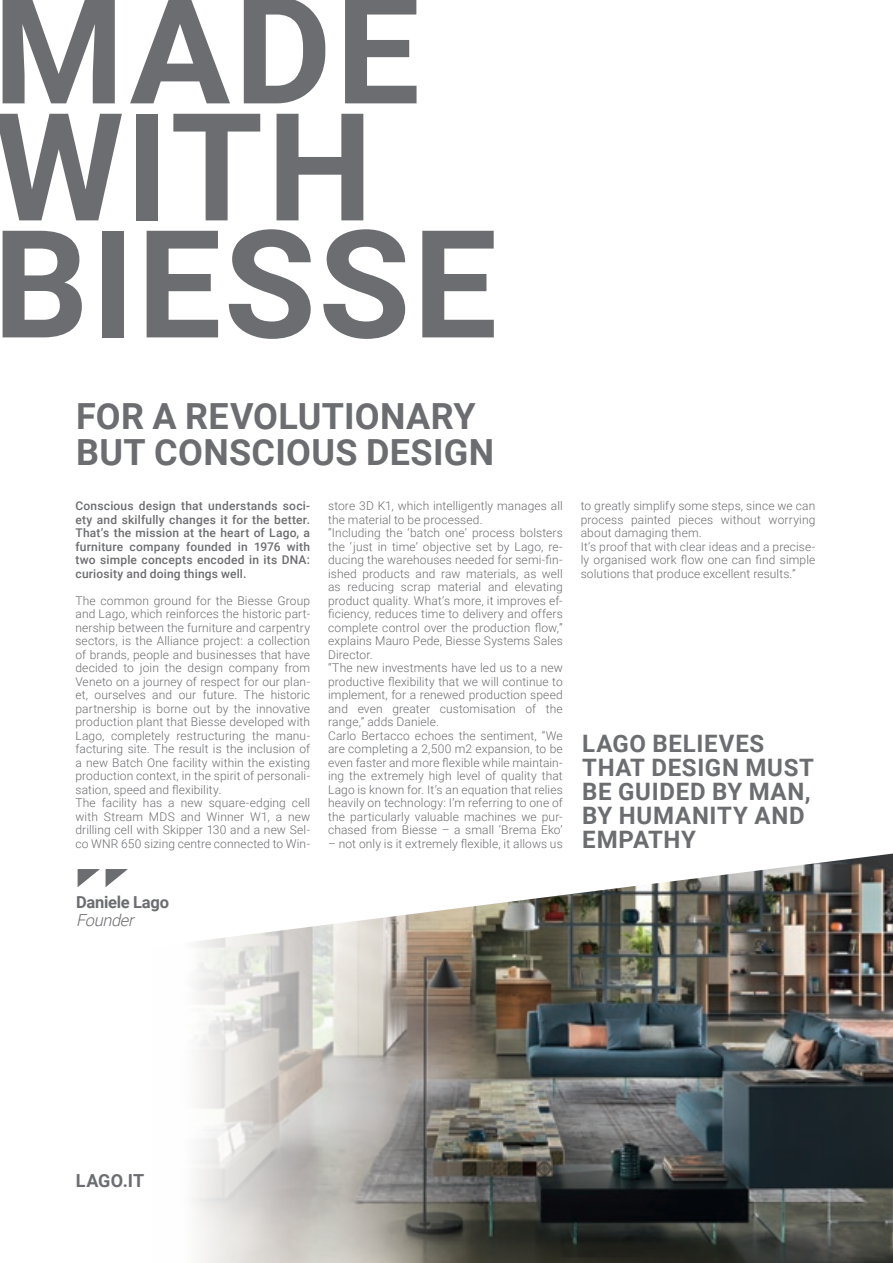
<style>
.page{position:relative;width:893px;height:1263px;background:#fff}
.page>*{position:absolute;margin:0;border:0;box-sizing:border-box;transform-origin:0 0}
.t1{font:700 150px/117px "Roboto";letter-spacing:.015em;color:#6c6d70}
.t2{font:700 36px/36px "Roboto";letter-spacing:.01em;color:#6c6d70}
.titolo_1__livello_th{font:700 24px/24px "Roboto";letter-spacing:.03em;color:#6c6d70}
.titolo_1__livello_th-2{font:700 18px "Roboto";letter-spacing:.015em;color:#6c6d70}
.titolo_1__livello_th-3{font:700 16.5px "Roboto";letter-spacing:-.02em;color:#6c6d70}
.titolo_1__livello_th-4{font:italic 300 16.5px "Roboto";color:#6c6d70}
.t3{font:300 12px/13.5px "Roboto";letter-spacing:.01em;color:#6c6d70;text-align:justify}
.t4{font:500 12px/13.5px "Roboto";letter-spacing:.02em;color:#6c6d70;text-align:justify}
</style>
<div class="page">
<img style="left:193px;top:853px;width:700px;height:410px">
<svg style="left:106px;top:869px;width:22px;height:18px"></svg>
<svg style="left:78px;top:869px;width:22px;height:18px"></svg>
<h1 class="t1" style="left:-7px;top:-14px;width:506px">MADE<br>WITH<br>BIESSE</h1>
<p class="t2" style="left:76px;top:397px;width:420px">FOR A REVOLUTIONARY<br>BUT CONSCIOUS DESIGN</p>
<p class="t4" style="left:75px;top:499px;width:236px">Conscious design that understands soci&shy;ety and skilfully changes it for the better.<br>That’s the mission at the heart of Lago, a furniture company founded in 1976 with two simple concepts encoded in its DNA: curiosity and doing things well.</p>
<p class="t3" style="left:75px;top:593px;width:236px">The common ground for the Biesse Group and Lago, which reinforces the historic part&shy;nership between the furniture and carpentry sectors, is the Alliance project: a collection of brands, people and businesses that have decided to join the design company from Veneto on a journey of respect for our plan&shy;et, ourselves and our future. The historic partnership is borne out by the innovative production plant that Biesse developed with Lago, completely restructuring the manu&shy;facturing site. The result is the inclusion of a new Batch One facility within the existing production context, in the spirit of personali&shy;sation, speed and flexibility.</p>
<p class="t3" style="left:75px;top:796px;width:236px">The facility has a new square-edging cell with Stream MDS and Winner W1, a new drilling cell with Skipper 130 and a new Sel&shy;co WNR 650 sizing centre connected to Win-</p>
<p class="t3" style="left:328px;top:499px;width:236px">store 3D K1, which intelligently manages all the material to be processed.</p>
<p class="t3" style="left:328px;top:526px;width:236px">“Including the ‘batch one’ process bolsters the ‘just in time’ objective set by Lago, re&shy;ducing the warehouses needed for semi-fin&shy;ished products and raw materials, as well as reducing scrap material and elevating product quality. What’s more, it improves ef&shy;ficiency, reduces time to delivery and offers complete control over the production flow,” explains Mauro Pede, Biesse Systems Sales Director.</p>
<p class="t3" style="left:328px;top:661px;width:236px">“The new investments have led us to a new productive flexibility that we will continue to implement, for a renewed production speed and even greater customisation of the range,” adds Daniele.</p>
<p class="t3" style="left:328px;top:728px;width:236px">Carlo Bertacco echoes the sentiment, “We are completing a 2,500 m2 expansion, to be even faster and more flexible while maintain&shy;ing the extremely high level of quality that Lago is known for. It’s an equation that relies heavily on technology: I’m referring to one of the particularly valuable machines we pur&shy;chased from Biesse – a small ‘Brema Eko’</p>
<p class="t3" style="left:328px;top:836px;width:236px">– not only is it extremely flexible, it allows us</p>
<p class="titolo_1__livello_th-3" style="left:76px;top:890px;width:95px">Daniele Lago</p>
<p class="titolo_1__livello_th-4" style="left:76px;top:908px;width:64px">Founder</p>
<p class="t3" style="left:581px;top:499px;width:236px">to greatly simplify some steps, since we can process painted pieces without worrying about damaging them.</p>
<p class="t3" style="left:581px;top:539px;width:236px">It’s proof that with clear ideas and a precise&shy;ly organised work flow one can find simple solutions that produce excellent results.”</p>
<p class="titolo_1__livello_th" style="left:582px;top:730px;width:233px">LAGO BELIEVES<br>THAT DESIGN MUST<br>BE GUIDED BY MAN,<br>BY HUMANITY AND<br>EMPATHY</p>
<p class="titolo_1__livello_th-2" style="left:76px;top:1168px;width:70px">LAGO.IT</p>
</div>
